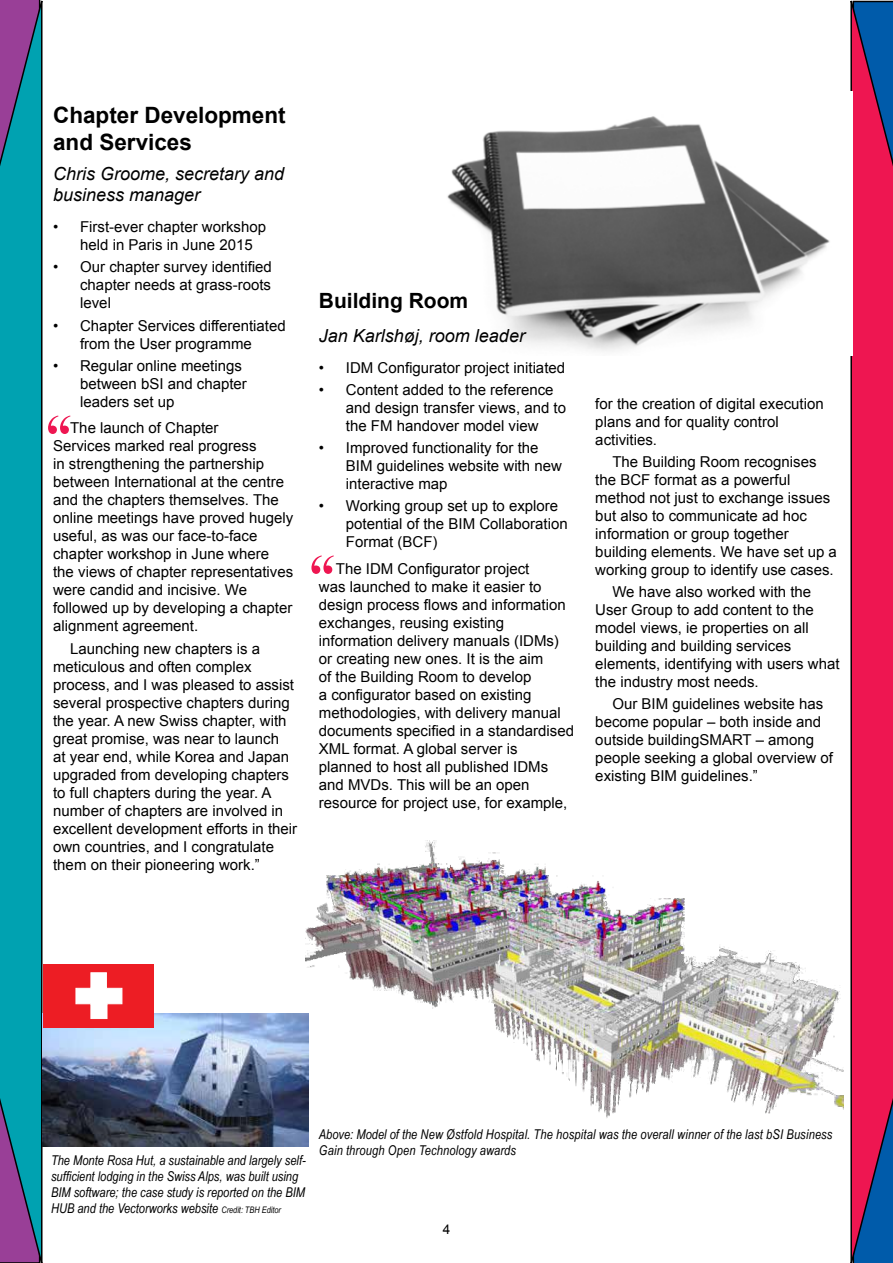
<style>
.page{position:relative;width:893px;height:1263px;background:#fff}
.page>*{position:absolute;margin:0;border:0;box-sizing:border-box;transform-origin:0 0}
.t1{font:72px "Bask Old Face";color:#ee1651}
.t2{font:700 22.5px/27px "Arial";color:#000}
.t3{font:700 21px "Arial";color:#000}
.t4{font:italic 18px/21.6px "Arial";color:#000}
.t5{font:15px/18px "Arial";color:#000}
.t6{font:italic 13.5px/16.2px "Arial Narrow";color:#000}
.t7{font:13.5px "Arial";color:#000}
.s1{font-size:9px}
</style>
<div class="page">
<svg style="left:850px;top:0;width:43px;height:1263px;background:#c81f5a"></svg>
<svg style="left:0;top:0;width:43px;height:1263px;background:#158fa6"></svg>
<img style="left:447px;top:91px;width:406px;height:264px">
<img style="left:43px;top:1013px;width:265px;height:133px">
<div style="left:44px;top:964px;width:110px;height:63px;background:#ed1d24"></div>
<svg style="left:76px;top:972px;width:46px;height:47px"></svg>
<img style="left:305px;top:840px;width:538px;height:278px">
<h2 class="t2" style="left:53px;top:103px;width:234px">Chapter Development and Services</h2>
<p class="t4" style="left:53px;top:164px;width:233px">Chris Groome, secretary and business manager</p>
<p class="t5" style="left:80px;top:219px;width:187px;text-indent:-27px">• First-ever chapter workshop held in Paris in June 2015</p>
<p class="t5" style="left:80px;top:260px;width:193px;text-align:justify;text-indent:-27px">• Our chapter survey identified chapter needs at grass-roots level</p>
<p class="t5" style="left:53px;top:318px;width:234px;text-align:center">• Chapter Services differentiated from the User programme</p>
<p class="t5" style="left:80px;top:358px;width:168px;text-indent:-27px">• Regular online meetings between bSI and chapter leaders set up</p>
<p class="t5" style="left:53px;top:419px;width:242px;text-indent:17px">The launch of Chapter<br>Services marked real progress<br>in strengthening the partnership between International at the centre and the chapters themselves. The online meetings have proved hugely useful, as was our face-to-face chapter workshop in June where the views of chapter representatives were candid and incisive. We followed up by developing a chapter alignment agreement.</p>
<p class="t5" style="left:53px;top:640px;width:246px;text-indent:17px">Launching new chapters is a meticulous and often complex process, and I was pleased to assist several prospective chapters during the year. A new Swiss chapter, with great promise, was near to launch<br>at year end, while Korea and Japan upgraded from developing chapters to full chapters during the year. A number of chapters are involved in excellent development efforts in their own countries, and I congratulate them on their pioneering work.”</p>
<h1 class="t1" style="left:45px;top:398px;width:31px">“</h1>
<h3 class="t3" style="left:319px;top:293px;width:151px">Building Room</h3>
<p class="t4" style="left:319px;top:326px;width:208px">Jan Karlshøj, room leader</p>
<p class="t5" style="left:319px;top:360px;width:248px">• IDM Configurator project initiated</p>
<p class="t5" style="left:346px;top:382px;width:222px;text-indent:-27px">• Content added to the reference and design transfer views, and to the FM handover model view</p>
<p class="t5" style="left:346px;top:440px;width:217px;text-indent:-27px">• Improved functionality for the<br>BIM guidelines website with new interactive map</p>
<p class="t5" style="left:346px;top:498px;width:223px;text-indent:-27px">• Working group set up to explore potential of the BIM Collaboration<br>Format (BCF)</p>
<p class="t5" style="left:319px;top:560px;width:257px;text-indent:17px">The IDM Configurator project<br>was launched to make it easier to design process flows and information exchanges, reusing existing information delivery manuals (IDMs) or creating new ones. It is the aim<br>of the Building Room to develop<br>a configurator based on existing methodologies, with delivery manual documents specified in a standardised XML format. A global server is planned to host all published IDMs and MVDs. This will be an open resource for project use, for example,</p>
<h1 class="t1" style="left:308px;top:538px;width:31px">“</h1>
<p class="t5" style="left:595px;top:394px;width:230px">for the creation of digital execution plans and for quality control activities.</p>
<p class="t5" style="left:595px;top:453px;width:243px;text-indent:17px">The Building Room recognises the BCF format as a powerful method not just to exchange issues but also to communicate ad hoc information or group together building elements. We have set up a working group to identify use cases.</p>
<p class="t5" style="left:595px;top:583px;width:246px;text-indent:17px">We have also worked with the<br>User Group to add content to the model views, ie properties on all building and building services elements, identifying with users what the industry most needs.</p>
<p class="t5" style="left:595px;top:695px;width:239px;text-indent:17px">Our BIM guidelines website has become popular – both inside and outside buildingSMART – among people seeking a global overview of existing BIM guidelines.”</p>
<p class="t6" style="left:51px;top:1153px;width:256px">The Monte Rosa Hut, a sustainable and largely self&shy;sufficient lodging in the Swiss Alps, was built using BIM software; the case study is reported on the BIM HUB and the Vectorworks website <span class="s1">Credit: TBH Editor</span></p>
<p class="t6" style="left:319px;top:1127px;width:515px">Above: Model of the New Østfold Hospital. The hospital was the overall winner of the last bSI Business<br>Gain through Open Technology awards</p>
<p class="t7" style="left:443px;top:1220px;width:9px">4</p>
</div>
